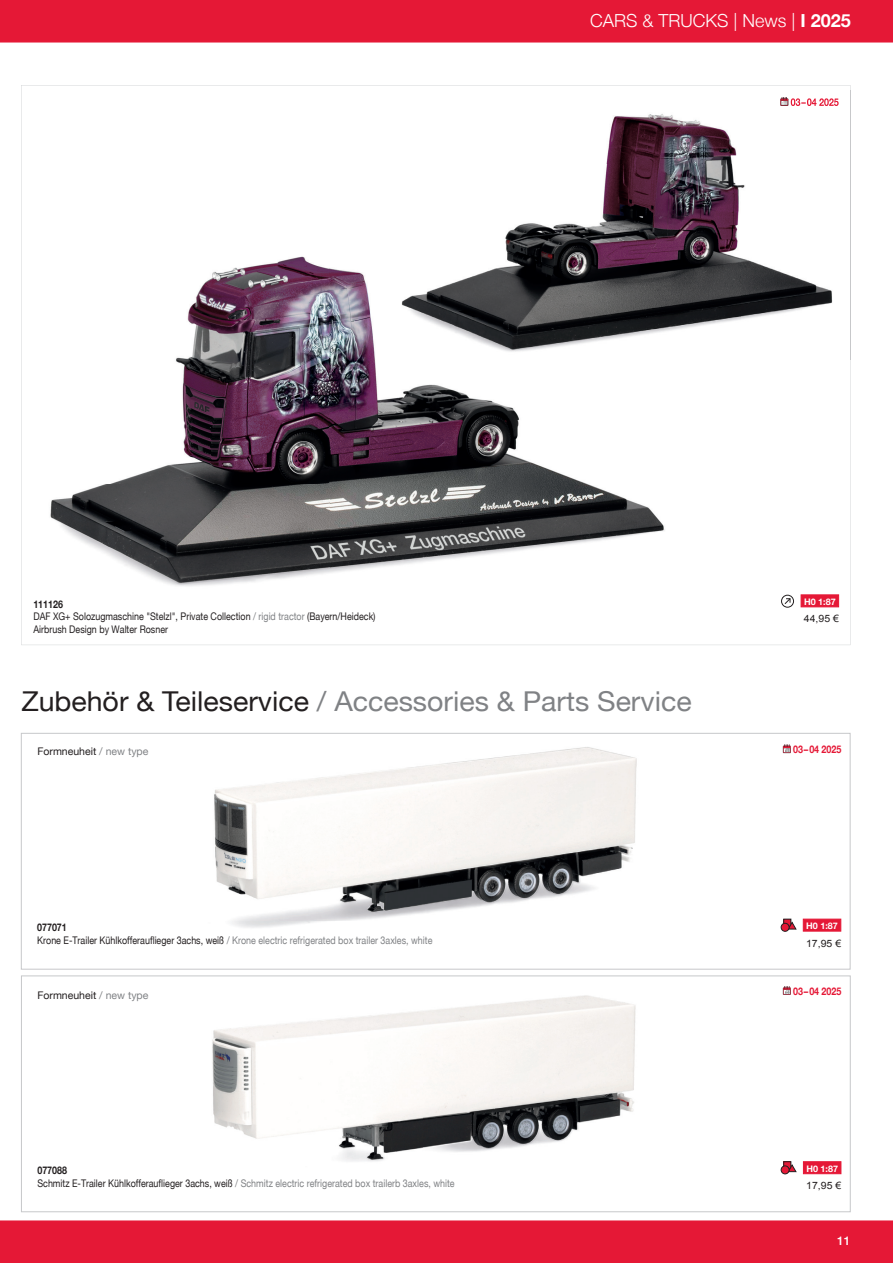
<style>
.page{position:relative;width:893px;height:1263px;background:#fff}
.page>*{position:absolute;margin:0;border:0;box-sizing:border-box;transform-origin:0 0}
.t1{font:27.3px "Helvetica Neue";color:#808285;scale:1.04 1}
.t2{font:300 18px "Helvetica Neue";color:#fff}
.t3{font:700 18px "Helvetica Neue";color:#fff}
.t4{font:500 12px "Helvetica Neue";color:#fff}
.t5{font:10.5px "Helvetica Neue";color:#808285;scale:.85 1}
.t6{font:10.5px/12.6px "Helvetica Neue";color:#231f20;scale:.85 1}
.t7{font:10.5px "Helvetica Neue";color:#231f20}
.t8{font:700 10.5px "Helvetica Neue";letter-spacing:-.005em;color:#231f20;scale:.85 1}
.t9{font:700 10.5px "Helvetica Neue";letter-spacing:-.005em;color:#e51836;scale:.85 1}
.t10{font:10.05px "Arial";color:#231f20;scale:1.04 1}
.t11{font:700 9px "Helvetica Neue";color:#fff}
.s1{font-weight:700}
.s2{color:#808285}
.s3{color:#231f20}
</style>
<div class="page">
<svg style="left:21px;top:85px;width:829px;height:560px"></svg>
<img style="left:214px;top:747px;width:423px;height:181px">
<div style="left:21px;top:733px;width:829px;height:236px;border:1px solid #c7c8ca"></div>
<img style="left:212px;top:995px;width:424px;height:166px">
<div style="left:21px;top:976px;width:829px;height:236px;border:1px solid #c7c8ca"></div>
<div style="left:803px;top:919px;width:38px;height:12px;background:#e51836;border:1px solid #e51836"></div>
<div style="left:803px;top:1161px;width:38px;height:13px;background:#e51836;border:1px solid #e51836"></div>
<div style="left:0;top:1220px;width:893px;height:43px;background:#e51836"></div>
<div style="left:0;top:0;width:893px;height:43px;background:#e51836"></div>
<div style="left:801px;top:594px;width:38px;height:13px;background:#e51836;border:1px solid #e51836"></div>
<svg style="left:781px;top:595px;width:12px;height:12px"></svg>
<div style="left:781px;top:595px;width:13px;height:12px;border:1px solid #231f20;border-radius:50%"></div>
<svg style="left:784px;top:597px;width:7px;height:8px"></svg>
<svg style="left:783px;top:744px;width:8px;height:9px"></svg>
<svg style="left:783px;top:986px;width:8px;height:9px"></svg>
<img style="left:850px;top:90px;width:1px;height:269px">
<img style="left:391px;top:90px;width:459px;height:107px">
<img style="left:740px;top:197px;width:110px;height:162px">
<img style="left:391px;top:165px;width:349px;height:194px">
<svg style="left:780px;top:97px;width:8px;height:9px"></svg>
<img style="left:791px;top:98px;width:48px;height:8px">
<div style="left:783px;top:919px;width:8px;height:8px;border:1px solid #231f20"></div>
<svg style="left:787px;top:921px;width:10px;height:9px"></svg>
<div style="left:781px;top:923px;width:8px;height:8px;background:#e51836;border-radius:50%"></div>
<div style="left:781px;top:923px;width:8px;height:9px;border:1px solid #231f20;border-radius:50%"></div>
<div style="left:784px;top:1162px;width:7px;height:7px;background:#e51836"></div>
<div style="left:783px;top:1161px;width:8px;height:8px;border:1px solid #231f20"></div>
<svg style="left:788px;top:1164px;width:9px;height:8px"></svg>
<div style="left:781px;top:1166px;width:8px;height:8px;background:#e51836;border-radius:50%"></div>
<div style="left:781px;top:1165px;width:8px;height:9px;border:1px solid #231f20;border-radius:50%"></div>
<h2 class="t2" style="left:548px;top:6px;width:259px">CARS &amp; TRUCKS | News | <span class="s1">03-04</span></h2>
<h2 class="t3" style="left:840px;top:7px;width:12px">3</h2>
<h2 class="t2" style="left:590px;top:6px;width:262px">CARS &amp; TRUCKS | News | <span class="s1">I 2025</span></h2>
<p class="t8" style="left:33px;top:595px;width:36px">111126</p>
<p class="t11" style="left:804px;top:594px;width:33px">H0 1:87</p>
<p class="t6" style="left:33px;top:610px;width:404px">DAF XG+ Solozugmaschine "Stelzl", Private Collection <span class="s2">/ rigid tractor</span> (Bayern/Heideck)<br>Airbrush Design by Walter Rosner</p>
<p class="t10" style="left:804px;top:612px;width:35px">44,95 €</p>
<h1 class="t1" style="left:21px;top:682px;width:646px"><span class="s3">Zubehör &amp; Teileservice</span> / Accessories &amp; Parts Service</h1>
<p class="t7" style="left:37px;top:744px;width:113px">Formneuheit <span class="s2">/ new type</span></p>
<p class="t9" style="left:793px;top:741px;width:58px">03–04 2025</p>
<p class="t8" style="left:37px;top:919px;width:36px">077071</p>
<p class="t11" style="left:806px;top:919px;width:33px">H0 1:87</p>
<p class="t5" style="left:37px;top:934px;width:466px"><span class="s3">Krone E-Trailer Kühlkofferauflieger 3achs, weiß</span> / Krone electric refrigerated box trailer 3axles, white</p>
<p class="t10" style="left:806px;top:936px;width:35px">17,95 €</p>
<p class="t7" style="left:37px;top:988px;width:113px">Formneuheit <span class="s2">/ new type</span></p>
<p class="t9" style="left:793px;top:983px;width:58px">03–04 2025</p>
<p class="t8" style="left:37px;top:1162px;width:36px">077088</p>
<p class="t11" style="left:806px;top:1161px;width:33px">H0 1:87</p>
<p class="t5" style="left:37px;top:1176px;width:492px"><span class="s3">Schmitz E-Trailer Kühlkofferauflieger 3achs, weiß</span> / Schmitz electric refrigerated box trailerb 3axles, white</p>
<p class="t10" style="left:806px;top:1179px;width:35px">17,95 €</p>
<p class="t4" style="left:837px;top:1231px;width:15px">11</p>
</div>
